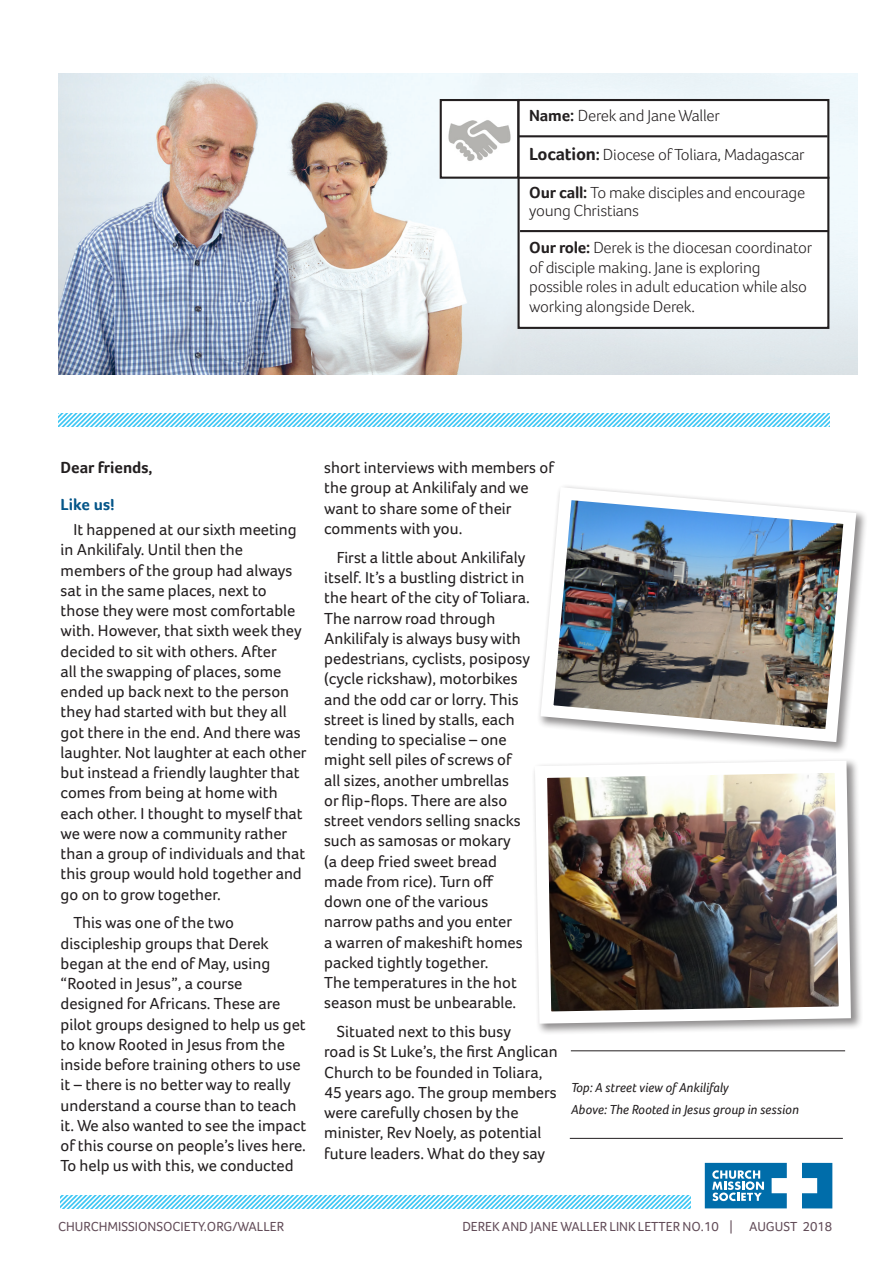
<style>
.page{position:relative;width:893px;height:1263px;background:#fff}
.page>*{position:absolute;margin:0;border:0;box-sizing:border-box;transform-origin:0 0}
.Body_text{font:16.5px/20.2px "Foco";color:#231f20}
.Boiler_plate_text{font:300 16.5px/19.5px "Foco";letter-spacing:-.01em;color:#231f20}
.Dear_friends{font:700 16.5px "Foco";color:#231f20}
.Body_headline{font:700 16.5px "Foco";color:#055689}
.t1{font:13.5px "Foco";color:#624c58}
.t2{font:italic 13.5px "Foco";color:#231f20}
.s1{font-weight:700}
.s2{font-weight:700;font-size:18px}
</style>
<div class="page">
<img style="left:58px;top:73px;width:800px;height:301px">
<svg style="left:58px;top:414px;width:771px;height:13px"></svg>
<svg style="left:61px;top:1195px;width:629px;height:13px"></svg>
<svg style="left:802px;top:1163px;width:30px;height:45px"></svg>
<svg style="left:705px;top:1163px;width:82px;height:45px"></svg>
<hr style="left:570px;top:1138px;width:273px;height:1px;background:#231f20">
<hr style="left:571px;top:1050px;width:274px;height:1px;background:#231f20">
<div style="left:531px;top:757px;width:332px;height:279px;background:#231f20;opacity:.5"></div>
<img style="left:531px;top:757px;width:326px;height:273px">
<img style="left:539px;top:486px;width:324px;height:263px">
<img style="left:443px;top:102px;width:73px;height:74px">
<div style="left:440px;top:99px;width:79px;height:80px;border:2px solid #231f20"></div>
<div style="left:519px;top:100px;width:309px;height:228px;background:#fff"></div>
<div style="left:517px;top:99px;width:312px;height:230px;border:2px solid #231f20"></div>
<hr style="left:520px;top:230px;width:309px;height:2px;background:#231f20">
<hr style="left:519px;top:177px;width:310px;height:2px;background:#231f20">
<hr style="left:519px;top:135px;width:309px;height:2px;background:#231f20">
<p class="Boiler_plate_text" style="left:529px;top:106px;width:192px"><span class="s1">Name:</span> Derek and Jane Waller</p>
<p class="Boiler_plate_text" style="left:529px;top:145px;width:277px"><span class="s2">Location</span><span class="s1">:</span> Diocese of Toliara, Madagascar</p>
<p class="Boiler_plate_text" style="left:529px;top:183px;width:277px;line-height:18px"><span class="s1">Our call:</span> To make disciples and encourage young Christians</p>
<p class="Boiler_plate_text" style="left:529px;top:238px;width:284px"><span class="s1">Our role:</span> Derek is the diocesan coordinator of disciple making. Jane is exploring possible roles in adult education while also working alongside Derek.</p>
<p class="Dear_friends" style="left:61px;top:458px;width:93px">Dear friends,</p>
<p class="Body_headline" style="left:61px;top:495px;width:56px">Like us!</p>
<p class="Body_text" style="left:61px;top:519px;width:248px;text-indent:13px">It happened at our sixth meeting in Ankilifaly. Until then the members of the group had always sat in the same places, next to those they were most comfortable with. However, that sixth week they decided to sit with others. After<br>all the swapping of places, some ended up back next to the person they had started with but they all got there in the end. And there was laughter. Not laughter at each other but instead a friendly laughter that comes from being at home with each other. I thought to myself that we were now a community rather than a group of individuals and that this group would hold together and go on to grow together.</p>
<p class="Body_text" style="left:61px;top:912px;width:247px;text-indent:13px">This was one of the two discipleship groups that Derek began at the end of May, using “Rooted in Jesus”, a course designed for Africans. These are pilot groups designed to help us get to know Rooted in Jesus from the inside before training others to use it – there is no better way to really understand a course than to teach it. We also wanted to see the impact of this course on people’s lives here.<br>To help us with this, we conducted</p>
<p class="Body_text" style="left:324px;top:457px;width:231px">short interviews with members of the group at Ankilifaly and we want to share some of their comments with you.</p>
<p class="Body_text" style="left:324px;top:547px;width:207px;text-indent:13px">First a little about Ankilifaly itself. It’s a bustling district in the heart of the city of Toliara.<br>The narrow road through<br>Ankilifaly is always busy with pedestrians, cyclists, posiposy (cycle rickshaw), motorbikes and the odd car or lorry. This street is lined by stalls, each tending to specialise – one might sell piles of screws of all sizes, another umbrellas<br>or flip-flops. There are also street vendors selling snacks such as samosas or mokary<br>(a deep fried sweet bread made from rice). Turn off down one of the various narrow paths and you enter<br>a warren of makeshift homes packed tightly together.<br>The temperatures in the hot season must be unbearable.</p>
<p class="Body_text" style="left:324px;top:1021px;width:235px;text-indent:13px">Situated next to this busy<br>road is St Luke’s, the first Anglican<br>Church to be founded in Toliara,<br>45 years ago. The group members were carefully chosen by the minister, Rev Noely, as potential future leaders. What do they say</p>
<p class="t2" style="left:571px;top:1079px;width:159px">Top: A street view of Ankilifaly</p>
<p class="t2" style="left:571px;top:1101px;width:229px">Above: The Rooted in Jesus group in session</p>
<p class="t1" style="left:58px;top:1218px;width:228px">CHURCHMISSIONSOCIETY.ORG/WALLER</p>
<p class="t1" style="left:462px;top:1218px;width:371px">DEREK AND JANE WALLER LINK LETTER NO.10 | AUGUST 2018</p>
</div>
